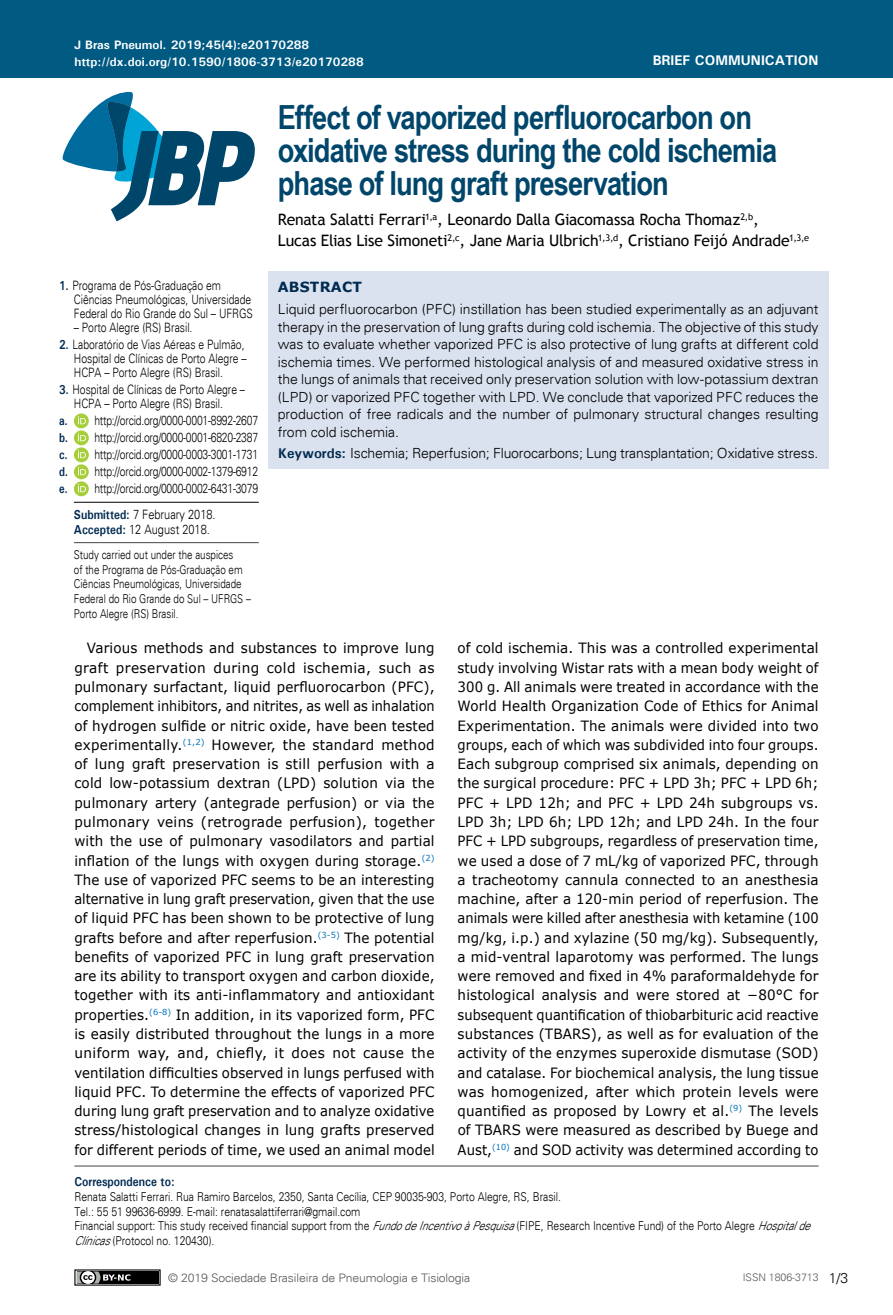
<style>
.page{position:relative;width:893px;height:1315px;background:#fff}
.page>*{position:absolute;margin:0;border:0;box-sizing:border-box;transform-origin:0 0}
.t1{font:700 33.25px/33.2px "Arial Narrow";letter-spacing:-.025em;color:#00466b}
.t2{font:15.75px/21px "Trebuchet MS";letter-spacing:-.015em;color:#000}
.t3{font:14.17px/19.2px "Verdana";letter-spacing:.005em;color:#000;text-align:justify;scale:.95 1}
.t4{font:300 14px/17.5px "Univers";letter-spacing:-.01em;color:#000;text-align:justify}
.t5{font:700 14px "Univers";color:#fff}
.t6{font:700 14px "Verdana";letter-spacing:.015em;color:#002b51}
.t7{font:300 12.95px/14px "Univers";color:#000;scale:.8 1}
.t8{font:300 12.95px/14.9px "Univers";color:#000;scale:.85 1}
.t9{font:700 12.95px "Univers";color:#002b51;scale:.85 1}
.t10{font:300 12.25px/14.7px "Univers";color:#000;scale:.85 1}
.t11{font:300 12.25px/14.7px "Univers";color:#000;scale:.8 1}
.t12{font:700 12.25px "Univers";color:#fff}
.t13{font:300 11.72px "Univers";letter-spacing:-.01em;color:#58595b;scale:1.04 1}
.t14{font:300 10.5px "Univers";color:#58595b}
.s1{font-weight:700;color:#002b51}
.s2{font-style:italic}
</style>
<div class="page">
<div style="left:0;top:0;width:893px;height:78px;background:#005a82"></div>
<svg style="left:62px;top:91px;width:193px;height:130px"></svg>
<div style="left:75px;top:1270px;width:85px;height:15px;background:#000"></div>
<div style="left:74px;top:1269px;width:87px;height:16px;border:1px solid #000"></div>
<svg style="left:74px;top:1269px;width:56px;height:17px"></svg>
<div style="left:268px;top:271px;width:560px;height:197px;background:#dbe2ef"></div>
<hr style="left:74px;top:1165px;width:745px;height:1px;background:#464547">
<svg style="left:74px;top:413px;width:15px;height:15px"></svg>
<svg style="left:78px;top:416px;width:8px;height:8px"></svg>
<svg style="left:74px;top:430px;width:15px;height:15px"></svg>
<svg style="left:78px;top:433px;width:8px;height:8px"></svg>
<svg style="left:74px;top:447px;width:15px;height:15px"></svg>
<svg style="left:78px;top:450px;width:8px;height:8px"></svg>
<svg style="left:74px;top:464px;width:15px;height:15px"></svg>
<svg style="left:78px;top:467px;width:8px;height:8px"></svg>
<svg style="left:74px;top:481px;width:15px;height:15px"></svg>
<svg style="left:78px;top:484px;width:8px;height:8px"></svg>
<hr style="left:74px;top:502px;width:185px;height:1px;background:#000">
<hr style="left:74px;top:542px;width:185px;height:1px;background:#464547">
<p class="t12" style="left:74px;top:37px;width:236px">J Bras Pneumol. 2019;45(4):e20170288</p>
<p class="t12" style="left:74px;top:54px;width:291px">http://dx.doi.org/10.1590/1806-3713/e20170288</p>
<p class="t5" style="left:653px;top:52px;width:167px">BRIEF COMMUNICATION</p>
<h1 class="t1" style="left:278px;top:99px;width:501px">Effect of vaporized perfluorocarbon on oxidative stress during the cold ischemia phase of lung graft preservation</h1>
<p class="t2" style="left:278px;top:209px;width:533px">Renata Salatti Ferrari<sup>1,a</sup>, Leonardo Dalla Giacomassa Rocha Thomaz<sup>2,b</sup>,<br>Lucas Elias Lise Simoneti<sup>2,c</sup>, Jane Maria Ulbrich<sup>1,3,d</sup>, Cristiano Feijó Andrade<sup>1,3,e</sup></p>
<p class="t7" style="left:74px;top:279px;width:225px;text-indent:-15px"><span class="s1">1.</span> Programa de Pós-Graduação em<br>Ciências Pneumológicas, Universidade<br>Federal do Rio Grande do Sul – UFRGS</p>
<p class="t7" style="left:74px;top:321px;width:150px">– Porto Alegre (RS) Brasil.</p>
<p class="t7" style="left:74px;top:338px;width:217px;text-indent:-15px"><span class="s1">2.</span> Laboratório de Vias Aéreas e Pulmão,<br>Hospital de Clínicas de Porto Alegre –<br>HCPA – Porto Alegre (RS) Brasil.</p>
<p class="t7" style="left:59px;top:383px;width:234px;text-align:center"><span class="s1">3.</span> Hospital de Clínicas de Porto Alegre –<br>HCPA – Porto Alegre (RS) Brasil.</p>
<p class="t7" style="left:59px;top:412px;width:250px;line-height:17px;text-align:justify"><span class="s1">a.</span> http://orcid.org/0000-0001-8992-2607 <span class="s1">b.</span> http://orcid.org/0000-0001-6820-2387 <span class="s1">c.</span> http://orcid.org/0000-0003-3001-1731 <span class="s1">d.</span> http://orcid.org/0000-0002-1379-6912 <span class="s1">e.</span> http://orcid.org/0000-0002-6431-3079</p>
<p class="t8" style="left:74px;top:507px;width:168px"><span class="s1">Submitted:</span> 7 February 2018.<br><span class="s1">Accepted:</span> 12 August 2018.</p>
<p class="t11" style="left:74px;top:547px;width:223px">Study carried out under the auspices<br>of the Programa de Pós-Graduação em Ciências Pneumológicas, Universidade Federal do Rio Grande do Sul – UFRGS – Porto Alegre (RS) Brasil.</p>
<p class="t6" style="left:278px;top:277px;width:86px">ABSTRACT</p>
<p class="t4" style="left:278px;top:300px;width:542px">Liquid perfluorocarbon (PFC) instillation has been studied experimentally as an adjuvant therapy in the preservation of lung grafts during cold ischemia. The objective of this study was to evaluate whether vaporized PFC is also protective of lung grafts at different cold ischemia times. We performed histological analysis of and measured oxidative stress in the lungs of animals that received only preservation solution with low-potassium dextran (LPD) or vaporized PFC together with LPD. We conclude that vaporized PFC reduces the production of free radicals and the number of pulmonary structural changes resulting from cold ischemia.</p>
<p class="t4" style="left:278px;top:445px;width:542px"><span class="s1">Keywords:</span> Ischemia; Reperfusion; Fluorocarbons; Lung transplantation; Oxidative stress.</p>
<p class="t3" style="left:74px;top:639px;width:381px;text-indent:12px">Various methods and substances to improve lung graft preservation during cold ischemia, such as pulmonary surfactant, liquid perfluorocarbon (PFC), complement inhibitors, and nitrites, as well as inhalation of hydrogen sulfide or nitric oxide, have been tested experimentally.<sup>(1,2)</sup> However, the standard method of lung graft preservation is still perfusion with a cold low-potassium dextran (LPD) solution via the pulmonary artery (antegrade perfusion) or via the pulmonary veins (retrograde perfusion), together with the use of pulmonary vasodilators and partial inflation of the lungs with oxygen during storage.<sup>(2)<br></sup>The use of vaporized PFC seems to be an interesting alternative in lung graft preservation, given that the use of liquid PFC has been shown to be protective of lung grafts before and after reperfusion.<sup>(3-5)</sup> The potential benefits of vaporized PFC in lung graft preservation are its ability to transport oxygen and carbon dioxide, together with its anti-inflammatory and antioxidant properties.<sup>(6-8)</sup> In addition, in its vaporized form, PFC is easily distributed throughout the lungs in a more uniform way, and, chiefly, it does not cause the ventilation difficulties observed in lungs perfused with liquid PFC. To determine the effects of vaporized PFC during lung graft preservation and to analyze oxidative stress/histological changes in lung grafts preserved for different periods of time, we used an animal model</p>
<p class="t3" style="left:458px;top:639px;width:381px">of cold ischemia. This was a controlled experimental study involving Wistar rats with a mean body weight of 300 g. All animals were treated in accordance with the World Health Organization Code of Ethics for Animal Experimentation. The animals were divided into two groups, each of which was subdivided into four groups.<br>Each subgroup comprised six animals, depending on the surgical procedure: PFC + LPD 3h; PFC + LPD 6h; PFC + LPD 12h; and PFC + LPD 24h subgroups vs.<br>LPD 3h; LPD 6h; LPD 12h; and LPD 24h. In the four PFC + LPD subgroups, regardless of preservation time, we used a dose of 7 mL/kg of vaporized PFC, through a tracheotomy cannula connected to an anesthesia machine, after a 120-min period of reperfusion. The animals were killed after anesthesia with ketamine (100 mg/kg, i.p.) and xylazine (50 mg/kg). Subsequently, a mid-ventral laparotomy was performed. The lungs were removed and fixed in 4% paraformaldehyde for histological analysis and were stored at −80°C for subsequent quantification of thiobarbituric acid reactive substances (TBARS), as well as for evaluation of the activity of the enzymes superoxide dismutase (SOD) and catalase. For biochemical analysis, the lung tissue was homogenized, after which protein levels were quantified as proposed by Lowry et al.<sup>(9)</sup> The levels of TBARS were measured as described by Buege and Aust,<sup>(10)</sup> and SOD activity was determined according to</p>
<p class="t9" style="left:74px;top:1173px;width:119px">Correspondence to:</p>
<p class="t10" style="left:74px;top:1189px;width:873px">Renata Salatti Ferrari. Rua Ramiro Barcelos, 2350, Santa Cecília, CEP 90035-903, Porto Alegre, RS, Brasil.<br>Tel.: 55 51 99636-6999. E-mail: renatasalattiferrari@gmail.com<br>Financial support: This study received financial support from the <span class="s2">FundodeIncentivoàPesquisa</span>(FIPE, Research Incentive Fund) of the Porto Alegre <span class="s2">Hospitalde Clínicas</span>(Protocol no. 120430).</p>
<p class="t13" style="left:168px;top:1270px;width:292px">© 2019 Sociedade Brasileira de Pneumologia e Tisiologia</p>
<p class="t14" style="left:743px;top:1271px;width:77px">ISSN 1806-3713</p>
<p class="t4" style="left:829px;top:1269px;width:21px">1/3</p>
</div>
